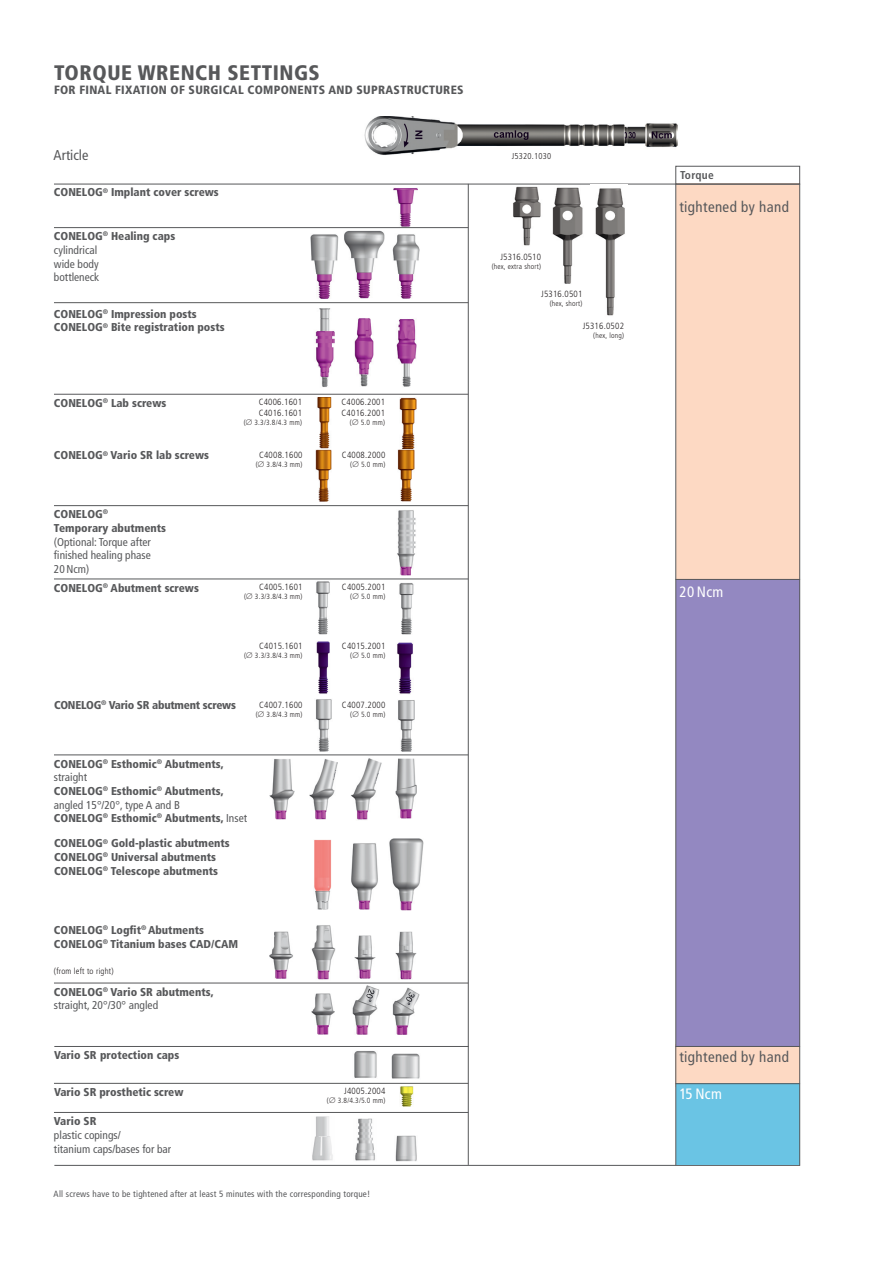
<style>
.page{position:relative;width:893px;height:1263px;background:#fff}
.page>*{position:absolute;margin:0;border:0;box-sizing:border-box;transform-origin:0 0}
.t1{font:900 condensed 21px "Frutiger LT Std";letter-spacing:.025em;color:#57585a}
.t2{font:condensed 15px "Frutiger";letter-spacing:.025em;color:#57585a}
.t3{font:condensed 15px "Frutiger";letter-spacing:.025em;color:#fff}
.t4{font:condensed 14.25px "Frutiger";color:#57585a}
.t5{font:900 condensed 12px "Frutiger LT Std";letter-spacing:.025em;color:#57585a}
.t6{font:900 condensed 11.4px/13.6px "Frutiger";color:#57585a}
.t7{font:condensed 11.4px/13.6px "Frutiger";color:#57585a}
.t8{font:900 condensed 11.4px "Frutiger";letter-spacing:-.02em;color:#57585a}
.Copy{font:900 condensed 11.4px "Frutiger LT Std";color:#57585a}
.t9{font:700 condensed 11.4px "Frutiger LT Std";letter-spacing:.025em;color:#57585a}
.t10{font:300 condensed 9px "Frutiger LT Std";letter-spacing:.025em;color:#231f20}
.t11{font:condensed 9px "Frutiger LT Std";letter-spacing:.025em;color:#57585a}
.Fußnote{font:300 condensed 8.55px "Frutiger LT Std";letter-spacing:.025em;color:#231f20}
.t12{font:300 condensed 7.5px "Frutiger LT Std";letter-spacing:.025em;color:#231f20}
.s1{font-family:"Futura";font-stretch:normal}
.s2{font-weight:400}
.s3{font-weight:900}
</style>
<div class="page">
<hr style="left:54px;top:1165px;width:746px;height:1px;background:#57585a">
<div style="left:676px;top:1044px;width:124px;height:42px;background:#fdd9c3"></div>
<img style="left:364px;top:117px;width:314px;height:38px">
<div style="left:676px;top:184px;width:124px;height:395px;background:#fdd9c3"></div>
<div style="left:676px;top:579px;width:123px;height:467px;background:#9388c1"></div>
<div style="left:676px;top:1083px;width:123px;height:82px;background:#6ac4e4"></div>
<hr style="left:54px;top:184px;width:746px;height:1px;background:#57585a">
<hr style="left:54px;top:227px;width:414px;height:1px;background:#57585a">
<hr style="left:54px;top:302px;width:414px;height:1px;background:#57585a">
<hr style="left:54px;top:394px;width:414px;height:1px;background:#57585a">
<hr style="left:54px;top:505px;width:414px;height:1px;background:#57585a">
<hr style="left:54px;top:579px;width:414px;height:1px;background:#57585a">
<hr style="left:54px;top:754px;width:414px;height:1px;background:#57585a">
<hr style="left:54px;top:983px;width:414px;height:1px;background:#57585a">
<hr style="left:54px;top:1083px;width:414px;height:1px;background:#57585a">
<hr style="left:54px;top:1112px;width:414px;height:1px;background:#57585a">
<hr style="left:468px;top:184px;width:1px;height:981px;background:#57585a">
<hr style="left:675px;top:184px;width:1px;height:981px;background:#57585a">
<hr style="left:799px;top:184px;width:1px;height:981px;background:#57585a">
<hr style="left:675px;top:1083px;width:125px;height:1px;background:#57585a">
<hr style="left:675px;top:579px;width:125px;height:1px;background:#57585a">
<img style="left:355px;top:1118px;width:20px;height:43px">
<img style="left:395px;top:1135px;width:22px;height:26px">
<img style="left:269px;top:759px;width:25px;height:60px">
<img style="left:309px;top:759px;width:28px;height:61px">
<img style="left:351px;top:758px;width:31px;height:62px">
<img style="left:395px;top:758px;width:22px;height:61px">
<img style="left:314px;top:839px;width:17px;height:71px">
<img style="left:394px;top:188px;width:24px;height:38px">
<img style="left:389px;top:839px;width:34px;height:71px">
<svg style="left:675px;top:166px;width:125px;height:19px"></svg>
<img style="left:400px;top:1087px;width:13px;height:19px">
<img style="left:312px;top:993px;width:23px;height:42px">
<img style="left:352px;top:986px;width:27px;height:48px">
<img style="left:392px;top:987px;width:28px;height:47px">
<img style="left:312px;top:1116px;width:21px;height:45px">
<img style="left:311px;top:234px;width:27px;height:65px">
<img style="left:344px;top:230px;width:41px;height:68px">
<img style="left:392px;top:234px;width:27px;height:64px">
<img style="left:311px;top:925px;width:25px;height:55px">
<img style="left:269px;top:931px;width:24px;height:48px">
<img style="left:513px;top:186px;width:28px;height:60px">
<img style="left:552px;top:187px;width:31px;height:97px">
<img style="left:595px;top:188px;width:30px;height:128px">
<img style="left:316px;top:641px;width:14px;height:53px">
<img style="left:397px;top:642px;width:16px;height:52px">
<img style="left:399px;top:583px;width:15px;height:51px">
<img style="left:317px;top:397px;width:15px;height:51px">
<img style="left:399px;top:398px;width:17px;height:51px">
<img style="left:315px;top:450px;width:16px;height:52px">
<img style="left:397px;top:450px;width:18px;height:52px">
<img style="left:397px;top:510px;width:19px;height:66px">
<img style="left:316px;top:581px;width:14px;height:53px">
<img style="left:398px;top:700px;width:17px;height:51px">
<img style="left:316px;top:699px;width:16px;height:52px">
<img style="left:351px;top:843px;width:27px;height:66px">
<img style="left:396px;top:931px;width:21px;height:48px">
<img style="left:354px;top:936px;width:22px;height:43px">
<img style="left:315px;top:308px;width:20px;height:79px">
<img style="left:354px;top:318px;width:20px;height:68px">
<img style="left:396px;top:319px;width:21px;height:68px">
<img style="left:354px;top:1051px;width:23px;height:27px">
<img style="left:392px;top:1053px;width:28px;height:26px">
<hr style="left:54px;top:1046px;width:415px;height:1px;background:#57585a">
<hr style="left:675px;top:1046px;width:125px;height:1px;background:#57585a">
<p class="t1" style="left:54px;top:60px;width:267px">TORQUE WRENCH SETTINGS</p>
<p class="t5" style="left:54px;top:83px;width:411px">FOR FINAL FIXATION OF SURGICAL COMPONENTS AND SUPRASTRUCTURES</p>
<p class="t4" style="left:54px;top:146px;width:36px">Article</p>
<p class="t6" style="left:54px;top:186px;width:166px">CONELOG<sup>®</sup> Implant cover screws</p>
<p class="t6" style="left:54px;top:229px;width:123px">CONELOG<sup>®</sup> Healing caps</p>
<p class="t7" style="left:54px;top:243px;width:45px">cylindrical</p>
<p class="t7" style="left:54px;top:257px;width:46px">wide body</p>
<p class="t7" style="left:54px;top:271px;width:47px">bottleneck</p>
<p class="t6" style="left:54px;top:307px;width:144px">CONELOG<sup>®</sup> Impression posts</p>
<p class="t6" style="left:54px;top:321px;width:172px">CONELOG<sup>®</sup> Bite registration posts</p>
<p class="t6" style="left:54px;top:396px;width:114px">CONELOG<sup>®</sup> Lab screws</p>
<p class="t6" style="left:54px;top:449px;width:157px">CONELOG<sup>®</sup> Vario SR lab screws</p>
<p class="t6" style="left:54px;top:507px;width:114px">CONELOG<sup>®<br></sup>Temporary abutments</p>
<p class="t7" style="left:54px;top:535px;width:98px">(Optional: Torque after finished healing phase</p>
<p class="t7" style="left:54px;top:562px;width:37px">20Ncm)</p>
<p class="t6" style="left:54px;top:581px;width:146px">CONELOG<sup>®</sup> Abutment screws</p>
<p class="t10" style="left:259px;top:397px;width:45px">C4006.1601</p>
<p class="t10" style="left:259px;top:408px;width:45px">C4016.1601</p>
<p class="t12" style="left:244px;top:418px;width:60px">(<span class="s1">Ø</span> 3.3/3.8/4.3 mm)</p>
<p class="t10" style="left:259px;top:450px;width:45px">C4008.1600</p>
<p class="t12" style="left:256px;top:460px;width:48px">(<span class="s1">Ø</span> 3.8/4.3 mm)</p>
<p class="t10" style="left:259px;top:582px;width:45px">C4005.1601</p>
<p class="t12" style="left:244px;top:592px;width:60px">(<span class="s1">Ø</span> 3.3/3.8/4.3 mm)</p>
<p class="t10" style="left:259px;top:640px;width:45px">C4015.1601</p>
<p class="t12" style="left:244px;top:651px;width:60px">(<span class="s1">Ø</span> 3.3/3.8/4.3 mm)</p>
<p class="t8" style="left:54px;top:698px;width:183px">CONELOG<sup>®</sup> Vario SR abutment screws</p>
<p class="t10" style="left:259px;top:699px;width:45px">C4007.1600</p>
<p class="t12" style="left:256px;top:710px;width:48px">(<span class="s1">Ø</span> 3.8/4.3 mm)</p>
<p class="t6" style="left:54px;top:757px;width:171px">CONELOG<sup>®</sup> Esthomic<sup>®</sup> Abutments, <span class="s2">straight</span></p>
<p class="t6" style="left:54px;top:784px;width:171px">CONELOG<sup>®</sup> Esthomic<sup>®</sup> Abutments, <span class="s2">angled 15°/20°, type A and B</span></p>
<p class="t6" style="left:54px;top:811px;width:195px">CONELOG<sup>®</sup> Esthomic<sup>®</sup> Abutments, <span class="s2">Inset</span></p>
<p class="t6" style="left:54px;top:836px;width:177px">CONELOG<sup>®</sup> Gold-plastic abutments</p>
<p class="t6" style="left:54px;top:850px;width:163px">CONELOG<sup>®</sup> Universal abutments</p>
<p class="t6" style="left:54px;top:864px;width:165px">CONELOG<sup>®</sup> Telescope abutments</p>
<p class="t6" style="left:54px;top:923px;width:151px">CONELOG<sup>®</sup> Logfit<sup>®</sup> Abutments</p>
<p class="t6" style="left:54px;top:937px;width:186px">CONELOG<sup>®</sup> Titanium bases CAD/CAM</p>
<p class="Fußnote" style="left:54px;top:966px;width:61px">(from left to right)</p>
<p class="t6" style="left:54px;top:985px;width:161px">CONELOG<sup>®</sup> Vario SR abutments, <span class="s2">straight, 20°/30° angled</span></p>
<p class="Copy" style="left:54px;top:1048px;width:127px">Vario SR protection caps</p>
<p class="t6" style="left:54px;top:1085px;width:131px">Vario SR prosthetic screw</p>
<p class="t7" style="left:54px;top:1115px;width:119px"><span class="s3">Vario SR<br></span>plastic copings/<br>titanium caps/bases for bar</p>
<p class="t10" style="left:342px;top:397px;width:45px">C4006.2001</p>
<p class="t10" style="left:342px;top:407px;width:45px">C4016.2001</p>
<p class="t12" style="left:350px;top:418px;width:37px">(<span class="s1">Ø</span> 5.0 mm)</p>
<p class="t10" style="left:342px;top:450px;width:45px">C4008.2000</p>
<p class="t12" style="left:350px;top:460px;width:37px">(<span class="s1">Ø</span> 5.0 mm)</p>
<p class="t10" style="left:342px;top:582px;width:45px">C4005.2001</p>
<p class="t12" style="left:350px;top:592px;width:37px">(<span class="s1">Ø</span> 5.0 mm)</p>
<p class="t10" style="left:342px;top:640px;width:45px">C4015.2001</p>
<p class="t12" style="left:350px;top:651px;width:37px">(<span class="s1">Ø</span> 5.0 mm)</p>
<p class="t10" style="left:342px;top:699px;width:45px">C4007.2000</p>
<p class="t12" style="left:350px;top:710px;width:37px">(<span class="s1">Ø</span> 5.0 mm)</p>
<p class="t10" style="left:344px;top:1086px;width:43px">J4005.2004</p>
<p class="t12" style="left:327px;top:1096px;width:60px">(<span class="s1">Ø</span> 3.8/4.3/5.0 mm)</p>
<p class="t11" style="left:54px;top:1189px;width:318px">All screws have to be tightened after at least 5 minutes with the corresponding torque!</p>
<p class="Fußnote" style="left:512px;top:151px;width:41px">J5320.1030</p>
<p class="t10" style="left:500px;top:252px;width:42px">J5316.0510</p>
<p class="t12" style="left:492px;top:262px;width:51px">(hex, extra short)</p>
<p class="t10" style="left:541px;top:289px;width:43px">J5316.0501</p>
<p class="t12" style="left:550px;top:299px;width:34px">(hex, short)</p>
<p class="t10" style="left:583px;top:321px;width:43px">J5316.0502</p>
<p class="t12" style="left:593px;top:331px;width:32px">(hex, long)</p>
<p class="t9" style="left:680px;top:168px;width:35px">Torque</p>
<p class="t2" style="left:679px;top:198px;width:111px">tightened by hand</p>
<p class="t3" style="left:679px;top:583px;width:45px">20 Ncm</p>
<p class="t2" style="left:679px;top:1048px;width:111px">tightened by hand</p>
<p class="t3" style="left:679px;top:1085px;width:44px">15 Ncm</p>
</div>
